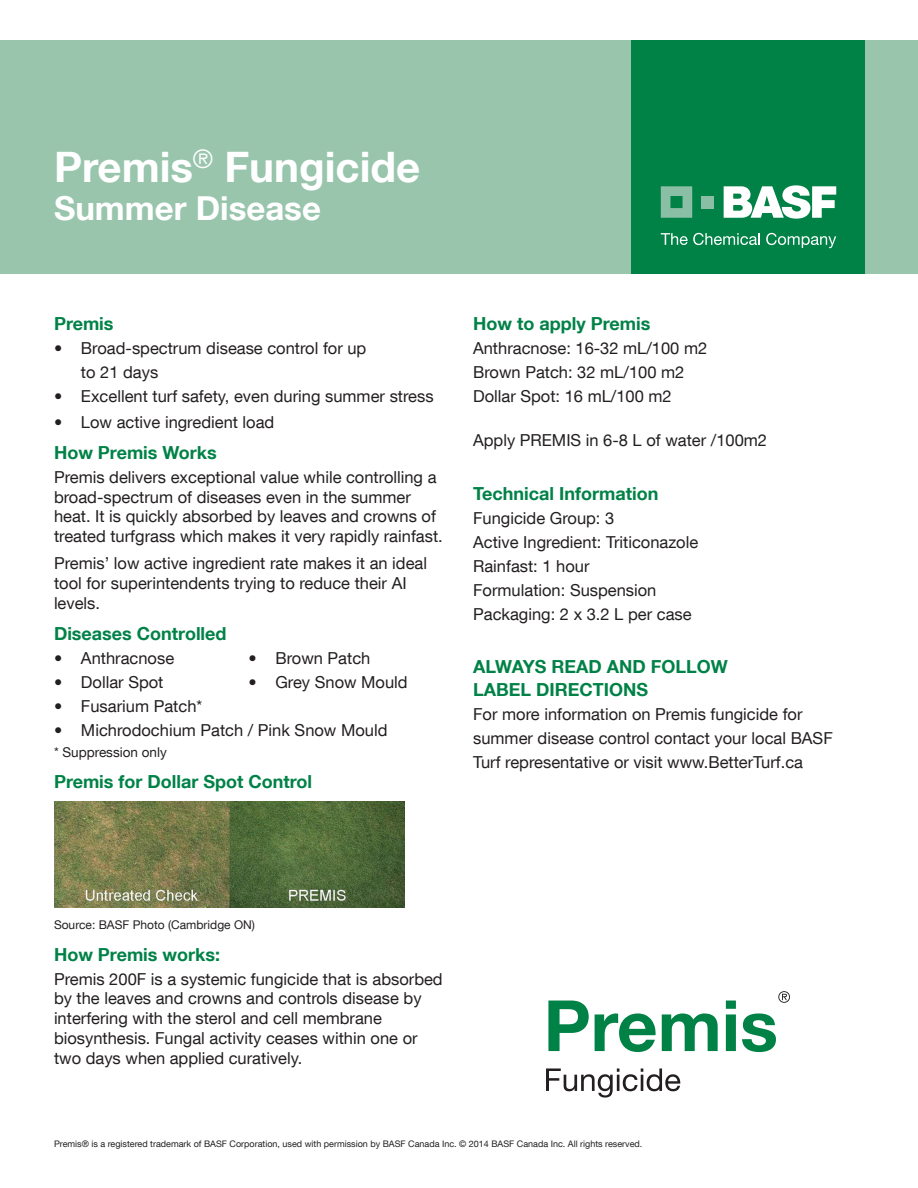
<style>
.page{position:relative;width:918px;height:1188px;background:#fff}
.page>*{position:absolute;margin:0;border:0;box-sizing:border-box;transform-origin:0 0}
.LT__Helv_55___25_30p{font:700 42px "Helvetica Neue LT Com";color:#fff}
.LT__Helv_55___25_30p-2{font:700 33px "Helvetica Neue LT Com";color:#fff}
.LT__Helv_55___25_30p-3{font:700 18px "Helvetica Neue LT Com";color:#008247}
.LT__Helv_55___25_30p-4{font:16.5px/19.8px "Helvetica Neue LT Com";color:#231f20}
.LT__Helv_55___25_30p-5{font:13.5px "Helvetica Neue LT Com";color:#231f20}
.LT__Helv_55___25_30p-6{font:12px "Helvetica Neue LT Com";color:#231f20}
.t1{font:9px "Helvetica Neue LT Com";color:#231f20}
</style>
<div class="page">
<div style="left:0;top:40px;width:918px;height:234px;background:#98c5ac"></div>
<div style="left:632px;top:40px;width:233px;height:234px;background:#008247"></div>
<svg style="left:661px;top:233px;width:99px;height:12px"></svg>
<svg style="left:766px;top:233px;width:70px;height:15px"></svg>
<svg style="left:724px;top:185px;width:112px;height:34px"></svg>
<svg style="left:661px;top:186px;width:31px;height:32px"></svg>
<div style="left:702px;top:196px;width:12px;height:12px;background:#8bbfa5"></div>
<img style="left:54px;top:801px;width:351px;height:107px">
<svg style="left:548px;top:1001px;width:41px;height:50px"></svg>
<svg style="left:595px;top:1013px;width:61px;height:39px"></svg>
<svg style="left:662px;top:1013px;width:56px;height:38px"></svg>
<svg style="left:726px;top:1001px;width:10px;height:50px"></svg>
<svg style="left:742px;top:1013px;width:34px;height:39px"></svg>
<svg style="left:546px;top:1068px;width:134px;height:30px"></svg>
<svg style="left:778px;top:991px;width:12px;height:12px"></svg>
<p class="LT__Helv_55___25_30p" style="left:54px;top:141px;width:368px">Premis<sup>®</sup> Fungicide</p>
<p class="LT__Helv_55___25_30p-2" style="left:54px;top:187px;width:268px">Summer Disease</p>
<p class="LT__Helv_55___25_30p-3" style="left:54px;top:312px;width:61px">Premis</p>
<p class="LT__Helv_55___25_30p-4" style="left:54px;top:337px;width:314px">• Broad-spectrum disease control for up</p>
<p class="LT__Helv_55___25_30p-4" style="left:81px;top:361px;width:79px">to 21 days</p>
<p class="LT__Helv_55___25_30p-4" style="left:54px;top:386px;width:381px">• Excellent turf safety, even during summer stress</p>
<p class="LT__Helv_55___25_30p-4" style="left:54px;top:411px;width:222px">• Low active ingredient load</p>
<p class="LT__Helv_55___25_30p-3" style="left:54px;top:441px;width:164px">How Premis Works</p>
<p class="LT__Helv_55___25_30p-4" style="left:54px;top:467px;width:390px">Premis delivers exceptional value while controlling a broad-spectrum of diseases even in the summer heat. It is quickly absorbed by leaves and crowns of treated turfgrass which makes it very rapidly rainfast.</p>
<p class="LT__Helv_55___25_30p-4" style="left:54px;top:553px;width:375px">Premis’ low active ingredient rate makes it an ideal tool for superintendents trying to reduce their AI levels.</p>
<p class="LT__Helv_55___25_30p-3" style="left:54px;top:622px;width:174px">Diseases Controlled</p>
<p class="LT__Helv_55___25_30p-4" style="left:54px;top:648px;width:122px">• Anthracnose</p>
<p class="LT__Helv_55___25_30p-4" style="left:54px;top:672px;width:111px">• Dollar Spot</p>
<p class="LT__Helv_55___25_30p-4" style="left:54px;top:696px;width:150px">• Fusarium Patch*</p>
<p class="LT__Helv_55___25_30p-4" style="left:54px;top:720px;width:335px">• Michrodochium Patch / Pink Snow Mould</p>
<p class="LT__Helv_55___25_30p-5" style="left:54px;top:743px;width:114px">* Suppression only</p>
<p class="LT__Helv_55___25_30p-3" style="left:54px;top:770px;width:260px">Premis for Dollar Spot Control</p>
<p class="LT__Helv_55___25_30p-4" style="left:248px;top:648px;width:124px">• Brown Patch</p>
<p class="LT__Helv_55___25_30p-4" style="left:248px;top:672px;width:161px">• Grey Snow Mould</p>
<p class="LT__Helv_55___25_30p-3" style="left:473px;top:312px;width:179px">How to apply Premis</p>
<p class="LT__Helv_55___25_30p-4" style="left:473px;top:337px;width:236px">Anthracnose: 16-32 mL/100 m2</p>
<p class="LT__Helv_55___25_30p-4" style="left:473px;top:361px;width:213px">Brown Patch: 32 mL/100 m2</p>
<p class="LT__Helv_55___25_30p-4" style="left:473px;top:386px;width:200px">Dollar Spot: 16 mL/100 m2</p>
<p class="LT__Helv_55___25_30p-4" style="left:473px;top:430px;width:296px">Apply PREMIS in 6-8 L of water /100m2</p>
<p class="LT__Helv_55___25_30p-3" style="left:473px;top:482px;width:187px">Technical Information</p>
<p class="LT__Helv_55___25_30p-4" style="left:473px;top:508px;width:143px">Fungicide Group: 3</p>
<p class="LT__Helv_55___25_30p-4" style="left:473px;top:532px;width:227px">Active Ingredient: Triticonazole</p>
<p class="LT__Helv_55___25_30p-4" style="left:473px;top:556px;width:118px">Rainfast: 1 hour</p>
<p class="LT__Helv_55___25_30p-4" style="left:473px;top:580px;width:185px">Formulation: Suspension</p>
<p class="LT__Helv_55___25_30p-4" style="left:473px;top:604px;width:220px">Packaging: 2 x 3.2 L per case</p>
<p class="LT__Helv_55___25_30p-3" style="left:473px;top:656px;width:256px">ALWAYS READ AND FOLLOW</p>
<p class="LT__Helv_55___25_30p-3" style="left:473px;top:678px;width:176px">LABEL DIRECTIONS</p>
<p class="LT__Helv_55___25_30p-4" style="left:473px;top:704px;width:331px">For more information on Premis fungicide for</p>
<p class="LT__Helv_55___25_30p-4" style="left:473px;top:728px;width:361px">summer disease control contact your local BASF</p>
<p class="LT__Helv_55___25_30p-4" style="left:473px;top:752px;width:331px">Turf representative or visit www.BetterTurf.ca</p>
<p class="LT__Helv_55___25_30p-6" style="left:54px;top:918px;width:202px">Source: BASF Photo (Cambridge ON)</p>
<p class="LT__Helv_55___25_30p-3" style="left:54px;top:943px;width:168px">How Premis works:</p>
<p class="LT__Helv_55___25_30p-4" style="left:54px;top:968px;width:390px">Premis 200F is a systemic fungicide that is absorbed by the leaves and crowns and controls disease by interfering with the sterol and cell membrane biosynthesis. Fungal activity ceases within one or two days when applied curatively.</p>
<p class="t1" style="left:54px;top:1138px;width:590px">Premis® is a registered trademark of BASF Corporation, used with permission by BASF Canada Inc. © 2014 BASF Canada Inc. All rights reserved.</p>
</div>
